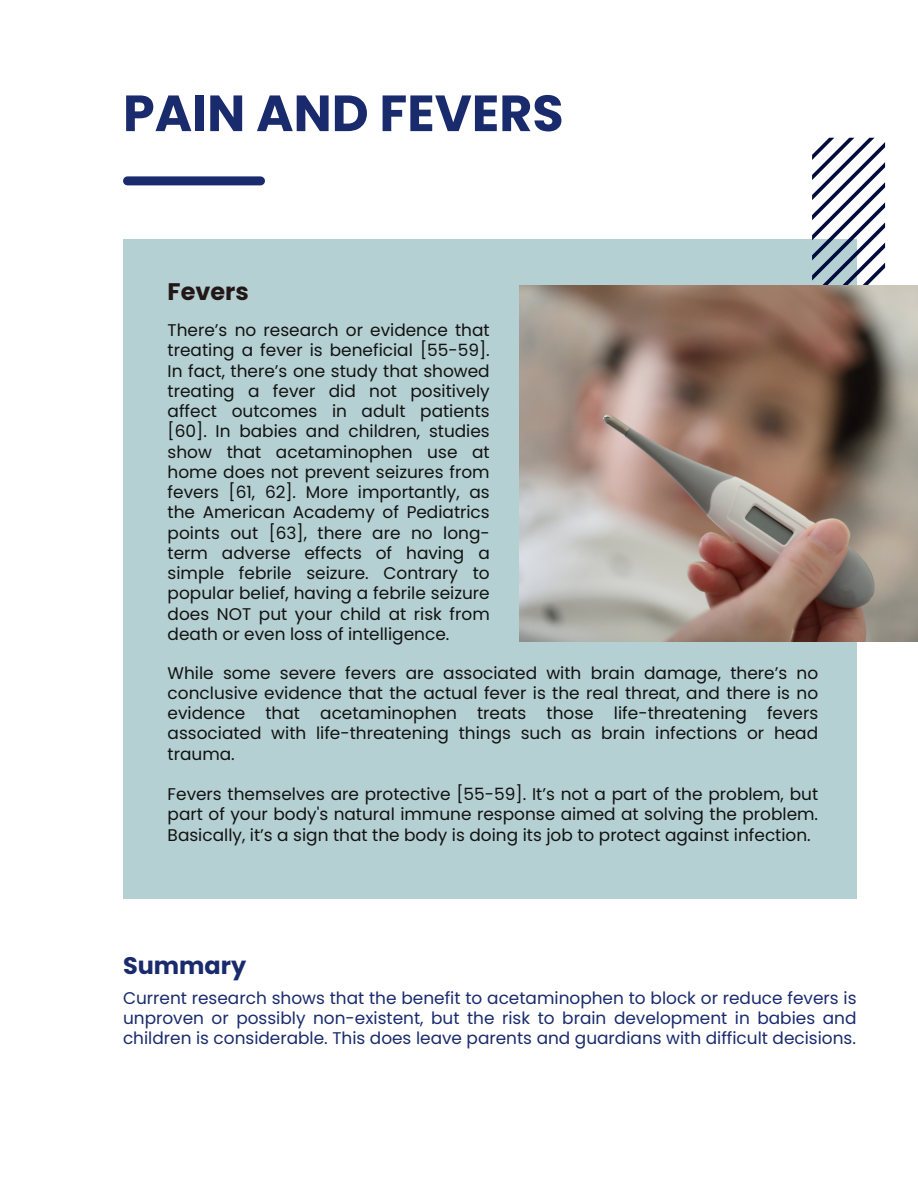
<style>
.page{position:relative;width:918px;height:1188px;background:#fff}
.page>*{position:absolute;margin:0;border:0;box-sizing:border-box;transform-origin:0 0}
.t1{font:700 50.85px "Poppins";color:#1a2b6d}
.t2{font:700 24px "Poppins";color:#1a2b6d}
.t3{font:700 24px "Poppins";color:#231616}
.t4{font:16.95px/20.2px "Poppins";color:#121212;text-align:justify}
.t5{font:16.95px/20.2px "Poppins";color:#1a2b6d;text-align:justify}
</style>
<div class="page">
<div style="left:128px;top:176px;width:133px;height:9px;background:#1a2b6d"></div>
<div style="left:123px;top:239px;width:734px;height:659px;background:#b5d0d2"></div>
<svg style="left:812px;top:138px;width:73px;height:147px"></svg>
<img style="left:520px;top:285px;width:398px;height:357px">
<p class="t1" style="left:123px;top:78px;width:442px">PAIN AND FEVERS</p>
<p class="t3" style="left:168px;top:274px;width:83px">Fevers</p>
<p class="t4" style="left:168px;top:320px;width:324px">There’s no research or evidence that treating a fever is beneficial [55-59].<br>In fact, there’s one study that showed treating a fever did not positively affect outcomes in adult patients [60]. In babies and children, studies show that acetaminophen use at home does not prevent seizures from fevers [61, 62]. More importantly, as the American Academy of Pediatrics points out [63], there are no long&shy;term adverse effects of having a simple febrile seizure. Contrary to popular belief, having a febrile seizure does NOT put your child at risk from death or even loss of intelligence.</p>
<p class="t4" style="left:168px;top:663px;width:652px">While some severe fevers are associated with brain damage, there’s no conclusive evidence that the actual fever is the real threat, and there is no evidence that acetaminophen treats those life-threatening fevers associated with life-threatening things such as brain infections or head trauma.</p>
<p class="t4" style="left:168px;top:784px;width:652px">Fevers themselves are protective [55-59]. It’s not a part of the problem, but part of your body's natural immune response aimed at solving the problem.<br>Basically, it’s a sign that the body is doing its job to protect against infection.</p>
<p class="t2" style="left:123px;top:949px;width:125px">Summary</p>
<p class="t5" style="left:123px;top:988px;width:735px">Current research shows that the benefit to acetaminophen to block or reduce fevers is unproven or possibly non-existent, but the risk to brain development in babies and children is considerable. This does leave parents and guardians with difficult decisions.</p>
</div>
